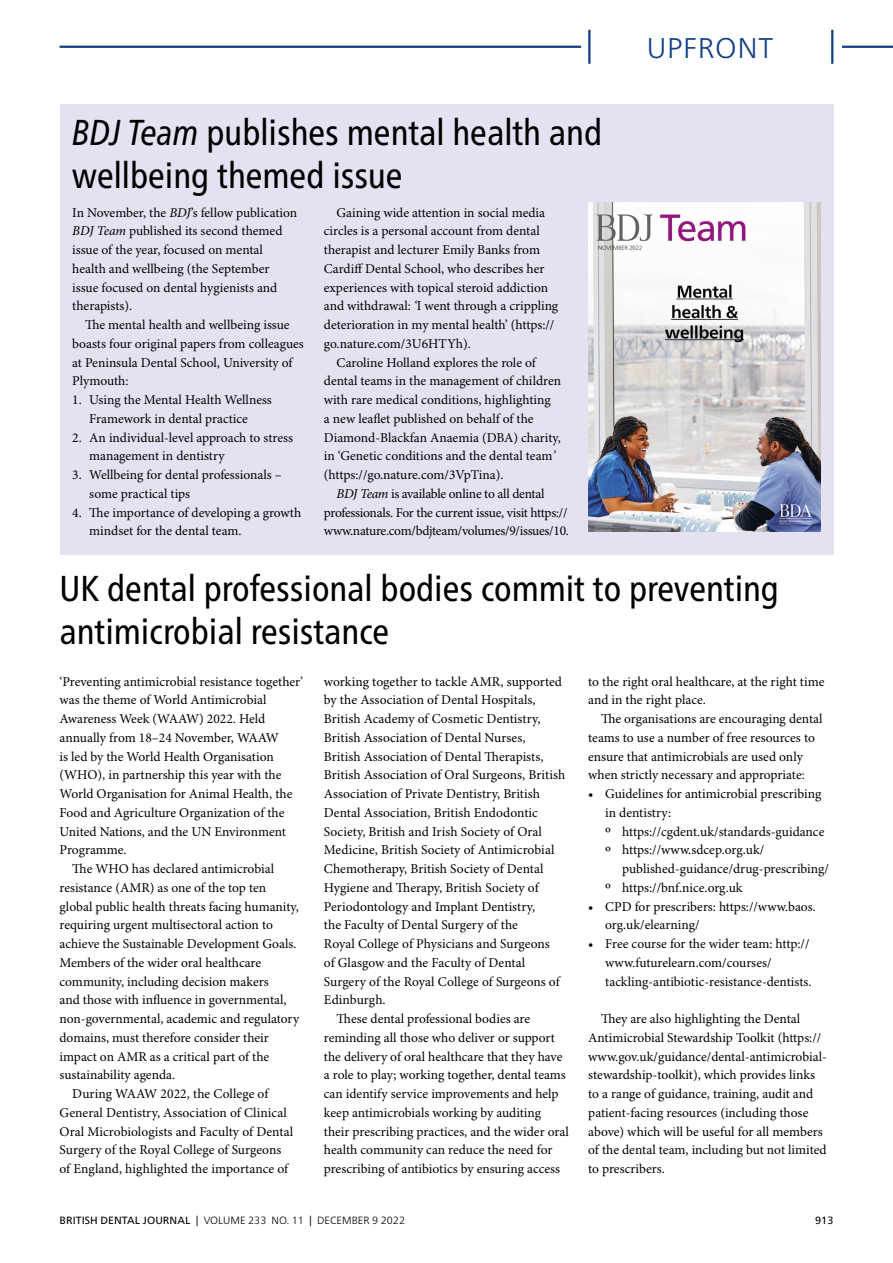
<style>
.page{position:relative;width:893px;height:1263px;background:#fff}
.page>*{position:absolute;margin:0;border:0;box-sizing:border-box;transform-origin:0 0}
.Title_3_Cnd_24pt{font:condensed 36px/43.2px "Frutiger Neue LT Pro";color:#000}
.Title_3_Cnd_24pt-2{font:36px/43.2px "Frutiger Neue LT Pro Cn Rg 2";color:#000}
.t1{font:300 28.5px "Frutiger Neue LT Pro";letter-spacing:.025em;color:#123f84}
.Para_9pt_ragged{font:13.5px/18.8px "Minion Pro";color:#000}
.Para_9pt_ragged_1st{font:13.5px/18.8px "Minion Pro";letter-spacing:-.005em;color:#000}
.Para_9pt_ragged-2{font:13.5px/18.8px "Minion Pro";letter-spacing:-.025em;color:#000}
.t2{font:300 10.5px "Frutiger Neue LT Pro";letter-spacing:.005em;color:#000}
.t3{font:10.5px "Frutiger Neue LT Pro";color:#000}
.s1{font-family:"Frutiger Neue LT Pro";font-style:italic;font-stretch:condensed}
.s2{font-family:"Frutiger Neue LT Pro";font-stretch:condensed}
.s3{font-style:italic}
.s4{font-family:"Frutiger Neue LT Pro Cn Rg 2";font-stretch:normal}
.s5{font-size:17.25px}
.s6{font-weight:400}
</style>
<div class="page">
<div style="left:60px;top:104px;width:773px;height:450px;background:#e6e1f1"></div>
<img style="left:588px;top:202px;width:233px;height:329px">
<hr style="left:60px;top:46px;width:521px;height:2px;background:#123f84">
<hr style="left:842px;top:46px;width:51px;height:2px;background:#123f84">
<hr style="left:588px;top:30px;width:2px;height:34px;background:#123f84">
<hr style="left:831px;top:30px;width:2px;height:34px;background:#123f84">
<p class="Title_3_Cnd_24pt-2" style="left:72px;top:110px;width:531px"><span class="s1">BDJ Team</span> publishes mental health and <span class="s2">wellbeing themed issue</span></p>
<p class="Para_9pt_ragged" style="left:324px;top:204px;width:236px;text-indent:13px">Gaining wide attention in social media circles is a personal account from dental therapist and lecturer Emily Banks from Cardiff Dental School, who describes her experiences with topical steroid addiction and withdrawal: <span class="s3">‘</span>I went through a crippling deterioration in my mental health’ (https:// go.nature.com/3U6HTYh).</p>
<p class="Para_9pt_ragged" style="left:324px;top:354px;width:239px;text-indent:13px">Caroline Holland explores the role of dental teams in the management of children with rare medical conditions, highlighting<br>a new leaflet published on behalf of the Diamond-Blackfan Anaemia (DBA) charity, in ‘Genetic conditions and the dental team<span class="s3">’ </span>(https://go.nature.com/3VpTina).</p>
<p class="Para_9pt_ragged-2" style="left:324px;top:485px;width:247px;text-indent:13px"><span class="s3">BDJ Team</span> is available online to all dental professionals. For the current issue, visit https:// www.nature.com/bdjteam/volumes/9/issues/10.</p>
<p class="Para_9pt_ragged_1st" style="left:72px;top:204px;width:226px">In November, the <span class="s3">BDJ</span>’s fellow publication <span class="s3">BDJ Team</span> published its second themed issue of the year, focused on mental health and wellbeing (the September issue focused on dental hygienists and therapists).</p>
<p class="Para_9pt_ragged" style="left:72px;top:316px;width:233px;text-indent:13px">The mental health and wellbeing issue boasts four original papers from colleagues at Peninsula Dental School, University of Plymouth:</p>
<p class="Para_9pt_ragged" style="left:72px;top:391px;width:201px;text-align:center">1. Using the Mental Health Wellness<br>Framework in dental practice</p>
<p class="Para_9pt_ragged" style="left:89px;top:429px;width:205px;text-indent:-17px">2. An individual-level approach to stress management in dentistry</p>
<p class="Para_9pt_ragged" style="left:89px;top:466px;width:194px;text-indent:-17px">3. Wellbeing for dental professionals – some practical tips</p>
<p class="Para_9pt_ragged" style="left:89px;top:504px;width:213px;text-indent:-17px">4. The importance of developing a growth mindset for the dental team.</p>
<h2 class="t1" style="left:647px;top:31px;width:128px">UPFRONT</h2>
<p class="Title_3_Cnd_24pt" style="left:60px;top:566px;width:721px">UK dental professional bodies commit to preventing <span class="s4">antimicrobial resistance</span></p>
<p class="Para_9pt_ragged_1st" style="left:60px;top:672px;width:245px">‘Preventing antimicrobial resistance together’ was the theme of World Antimicrobial Awareness Week (WAAW) 2022. Held annually from 18–24 November, WAAW<br>is led by the World Health Organisation (WHO), in partnership this year with the World Organisation for Animal Health, the Food and Agriculture Organization of the United Nations, and the UN Environment Programme.</p>
<p class="Para_9pt_ragged" style="left:60px;top:860px;width:241px;text-indent:13px">The WHO has declared antimicrobial resistance (AMR) as one of the top ten global public health threats facing humanity, requiring urgent multisectoral action to achieve the Sustainable Development Goals.<br>Members of the wider oral healthcare community, including decision makers<br>and those with influence in governmental, non-governmental, academic and regulatory domains, must therefore consider their impact on AMR as a critical part of the sustainability agenda.</p>
<p class="Para_9pt_ragged" style="left:60px;top:1085px;width:235px;text-indent:13px">During WAAW 2022, the College of General Dentistry, Association of Clinical Oral Microbiologists and Faculty of Dental Surgery of the Royal College of Surgeons of England, highlighted the importance of</p>
<p class="Para_9pt_ragged" style="left:324px;top:672px;width:243px">working together to tackle AMR, supported by the Association of Dental Hospitals, British Academy of Cosmetic Dentistry, British Association of Dental Nurses, British Association of Dental Therapists, British Association of Oral Surgeons, British Association of Private Dentistry, British Dental Association, British Endodontic Society, British and Irish Society of Oral Medicine, British Society of Antimicrobial Chemotherapy, British Society of Dental Hygiene and Therapy, British Society of Periodontology and Implant Dentistry,<br>the Faculty of Dental Surgery of the<br>Royal College of Physicians and Surgeons<br>of Glasgow and the Faculty of Dental Surgery of the Royal College of Surgeons of Edinburgh.</p>
<p class="Para_9pt_ragged" style="left:324px;top:1010px;width:246px;text-indent:13px">These dental professional bodies are reminding all those who deliver or support the delivery of oral healthcare that they have a role to play; working together, dental teams can identify service improvements and help keep antimicrobials working by auditing their prescribing practices, and the wider oral health community can reduce the need for prescribing of antibiotics by ensuring access</p>
<p class="Para_9pt_ragged" style="left:588px;top:672px;width:238px">to the right oral healthcare, at the right time and in the right place.</p>
<p class="Para_9pt_ragged" style="left:588px;top:710px;width:236px;text-indent:13px">The organisations are encouraging dental teams to use a number of free resources to ensure that antimicrobials are used only when strictly necessary and appropriate:</p>
<p class="Para_9pt_ragged" style="left:605px;top:785px;width:218px;text-indent:-17px">• Guidelines for antimicrobial prescribing in dentistry:</p>
<p class="Para_9pt_ragged" style="left:605px;top:822px;width:221px"><span class="s5">º</span> https://cgdent.uk/standards-guidance</p>
<p class="Para_9pt_ragged" style="left:622px;top:841px;width:208px;text-indent:-17px"><span class="s5">º</span> https://www.sdcep.org.uk/ published-guidance/drug-prescribing/</p>
<p class="Para_9pt_ragged" style="left:605px;top:879px;width:139px"><span class="s5">º</span> https://bnf.nice.org.uk</p>
<p class="Para_9pt_ragged" style="left:605px;top:897px;width:212px;text-indent:-17px">• CPD for prescribers: https://www.baos. org.uk/elearning/</p>
<p class="Para_9pt_ragged" style="left:605px;top:935px;width:208px;text-indent:-17px">• Free course for the wider team: http:// www.futurelearn.com/courses/ tackling-antibiotic-resistance-dentists.</p>
<p class="Para_9pt_ragged" style="left:588px;top:1010px;width:240px;text-indent:13px">They are also highlighting the Dental Antimicrobial Stewardship Toolkit (https:// www.gov.uk/guidance/dental-antimicrobial&shy;stewardship-toolkit), which provides links to a range of guidance, training, audit and patient-facing resources (including those above) which will be useful for all members of the dental team, including but not limited to prescribers.</p>
<p class="t2" style="left:60px;top:1214px;width:347px"><span class="s6">BRITISH DENTAL JOURNAL |</span> VOLUME 233 NO. 11 <span class="s6">|</span> DECEM BER 9 2022</p>
<p class="t3" style="left:815px;top:1214px;width:20px">913</p>
</div>
